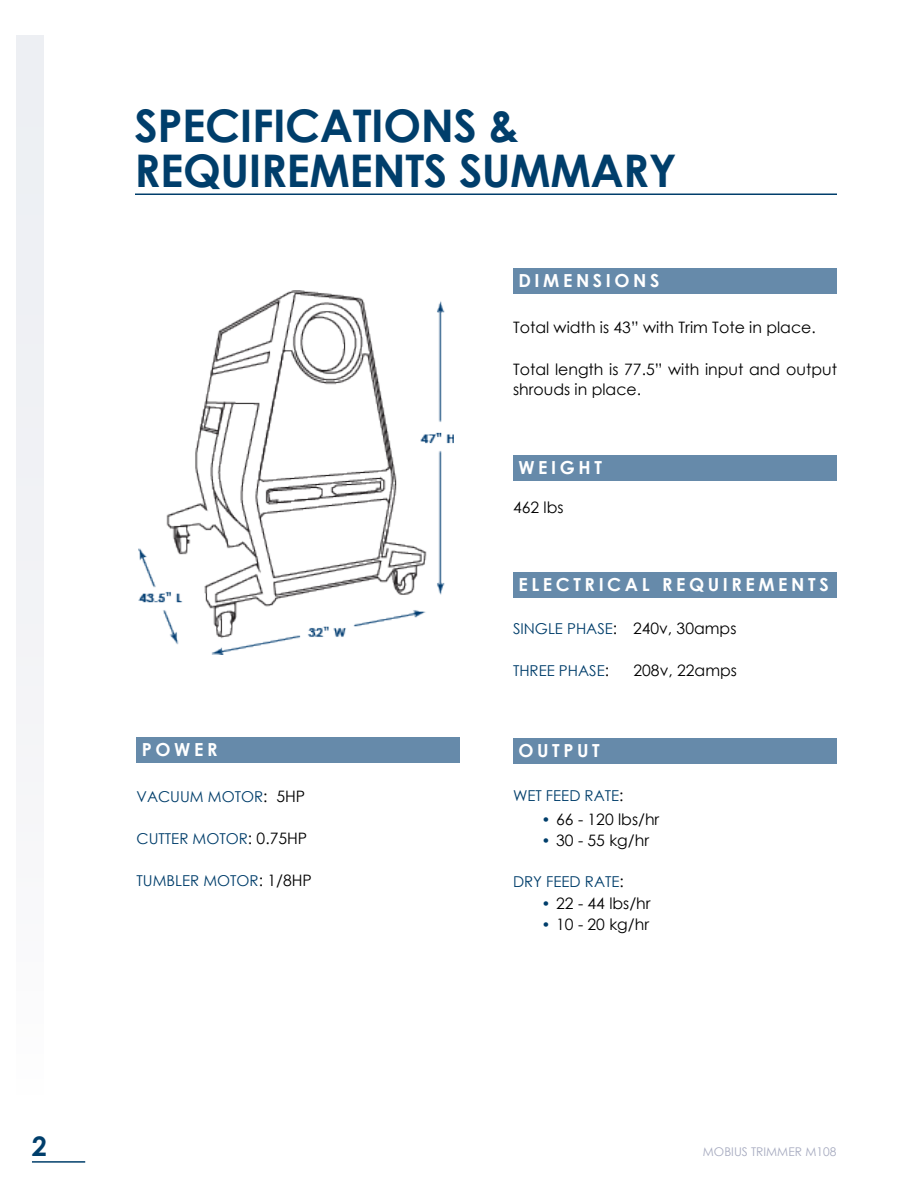
<style>
.page{position:relative;width:918px;height:1188px;background:#fff}
.page>*{position:absolute;margin:0;border:0;box-sizing:border-box;transform-origin:0 0}
.t1{font:700 45px/45px "Century Gothic";letter-spacing:-.01em;color:#003e6b}
.t2{font:700 27px "Century Gothic";color:#003e6b}
.t3{font:700 18px "Century Gothic";letter-spacing:.2em;color:#fff}
.t4{font:15.75px/19.5px "Century Gothic";color:#000}
.t5{font:15px "Century Gothic";color:#003e6b}
.t6{font:12px "Century Gothic";color:#a7abc0}
.s1{font-size:15.75px;color:#000}
.s2{font-size:15px;color:#003e6b}
</style>
<div class="page">
<hr style="left:32px;top:1161px;width:53px;height:2px;background:#003e6b">
<div style="left:17px;top:35px;width:27px;height:1064px;background:#f2f2f5"></div>
<hr style="left:135px;top:194px;width:702px;height:1px;background:#003e6b">
<img style="left:138px;top:290px;width:315px;height:365px">
<div style="left:513px;top:268px;width:324px;height:26px;background:#668aaa"></div>
<div style="left:513px;top:455px;width:324px;height:26px;background:#668aaa"></div>
<div style="left:136px;top:737px;width:324px;height:26px;background:#668aaa"></div>
<div style="left:513px;top:572px;width:324px;height:26px;background:#668aaa"></div>
<div style="left:513px;top:738px;width:324px;height:26px;background:#668aaa"></div>
<h1 class="t1" style="left:135px;top:101px;width:544px">SPECIFICATIONS &amp;<br>REQUIREMENTS SUMMARY</h1>
<p class="t3" style="left:518px;top:266px;width:143px">DIMENSIONS</p>
<p class="t4" style="left:513px;top:317px;width:304px">Total width is 43” with Trim Tote in place.</p>
<p class="t4" style="left:513px;top:359px;width:326px">Total length is 77.5” with input and output shrouds in place.</p>
<p class="t3" style="left:518px;top:454px;width:85px">WEIGHT</p>
<p class="t4" style="left:513px;top:497px;width:52px">462 lbs</p>
<p class="t3" style="left:518px;top:571px;width:312px">ELECTRICAL REQUIREMENTS</p>
<p class="t3" style="left:142px;top:736px;width:77px">POWER</p>
<p class="t5" style="left:136px;top:786px;width:170px">VACUUM MOTOR<span class="s1">: 5HP</span></p>
<p class="t5" style="left:136px;top:828px;width:172px">CUTTER MOTOR<span class="s1">: 0.75HP</span></p>
<p class="t5" style="left:136px;top:870px;width:177px">TUMBLER MOTOR<span class="s1">: 1/8HP</span></p>
<p class="t4" style="left:513px;top:619px;width:225px"><span class="s2">SINGLE PHASE</span>: 240v, 30amps</p>
<p class="t5" style="left:513px;top:661px;width:98px">THREE PHASE<span class="s1">:</span></p>
<p class="t4" style="left:634px;top:661px;width:105px">208v, 22amps</p>
<p class="t3" style="left:518px;top:737px;width:83px">OUTPUT</p>
<p class="t5" style="left:513px;top:785px;width:112px">WET FEED RATE<span class="s1">:</span></p>
<p class="t4" style="left:541px;top:810px;width:119px"><span class="s2">•</span> 66 - 120 lbs/hr</p>
<p class="t4" style="left:541px;top:831px;width:109px"><span class="s2">•</span> 30 - 55 kg/hr</p>
<p class="t5" style="left:513px;top:871px;width:112px">DRY FEED RATE<span class="s1">:</span></p>
<p class="t4" style="left:541px;top:893px;width:111px"><span class="s2">•</span> 22 - 44 lbs/hr</p>
<p class="t4" style="left:541px;top:915px;width:109px"><span class="s2">•</span> 10 - 20 kg/hr</p>
<h2 class="t2" style="left:32px;top:1125px;width:17px">2</h2>
<p class="t6" style="left:703px;top:1143px;width:135px">MOBIUS TRIMMER M108</p>
</div>
